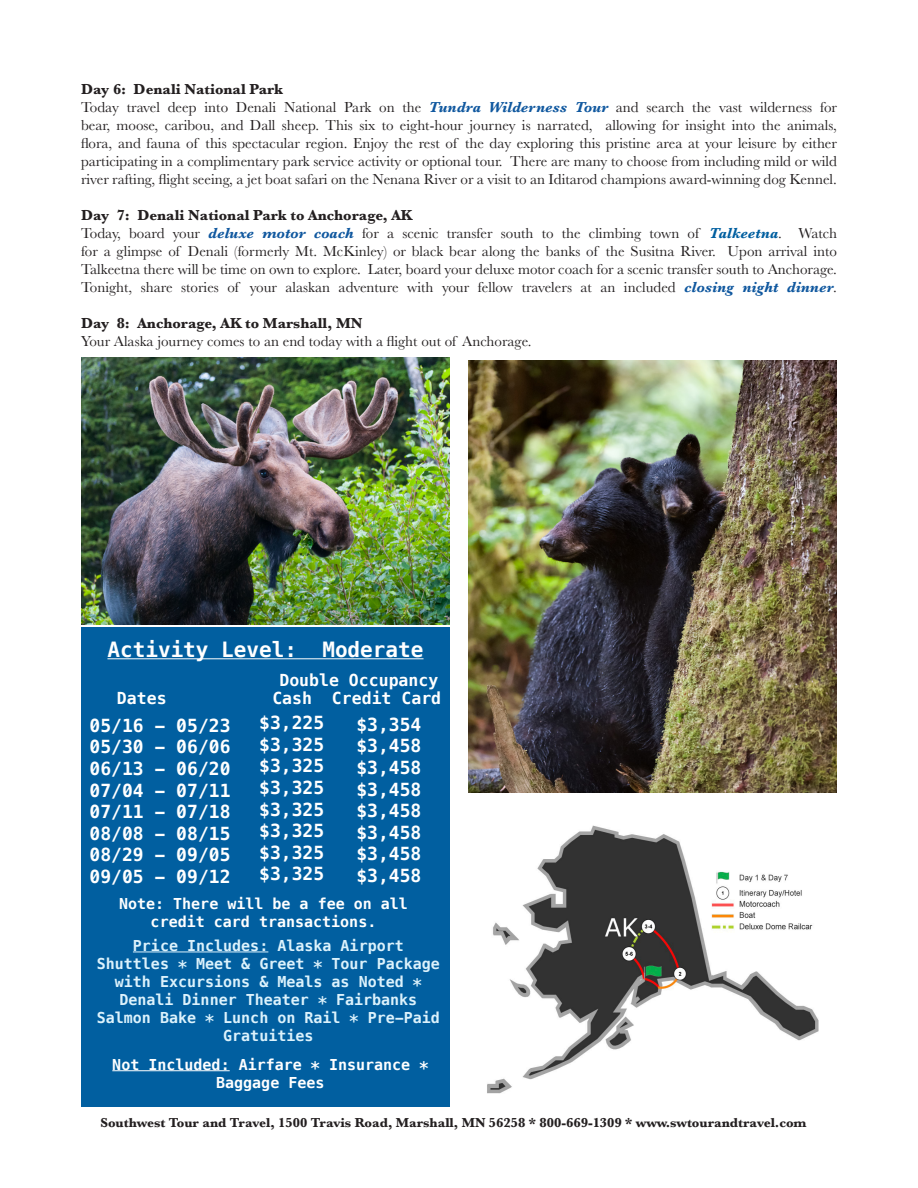
<style>
.page{position:relative;width:918px;height:1188px;background:#fff}
.page>*{position:absolute;margin:0;border:0;box-sizing:border-box;transform-origin:0 0}
.t1{font:700 21px "Menlo";color:#fff}
.t2{font:700 18px "Menlo";color:#fff}
.t3{font:700 16.5px "Menlo";color:#fff}
.t4{font:15px/18px "Baskerville";color:#231f20}
.t5{font:700 15px/18px "Menlo";color:#dcf2fc;text-align:center}
.t6{font:700 15px "Baskerville";color:#231f20}
.t7{font:700 15px/18px "Menlo";color:#fff;text-align:center}
.t8{font:700 13.5px "Baskerville";color:#231f20}
.s1{font-weight:700;font-style:italic;color:#10589f}
.s2{font-weight:700;font-style:italic;color:#015fa0}
</style>
<div class="page">
<div style="left:81px;top:627px;width:369px;height:480px;background:#015fa0"></div>
<hr style="left:107px;top:658px;width:317px;height:1px;background:#fff">
<img style="left:468px;top:361px;width:369px;height:432px">
<img style="left:487px;top:825px;width:332px;height:269px">
<hr style="left:133px;top:952px;width:135px;height:1px;background:#dcf2fc">
<hr style="left:112px;top:1070px;width:118px;height:1px;background:#fff">
<img style="left:81px;top:357px;width:369px;height:267px">
<p class="t6" style="left:81px;top:79px;width:204px">Day 6: Denali National Park</p>
<p class="t4" style="left:81px;top:99px;width:758px">Today travel deep into Denali National Park on the <span class="s1">Tundra Wilderness Tour</span> and search the vast wilderness for bear, moose, caribou, and Dall sheep. This six to eight-hour journey is narrated, allowing for insight into the animals,</p>
<p class="t4" style="left:81px;top:135px;width:758px">flora, and fauna of this spectacular region. Enjoy the rest of the day exploring this pristine area at your leisure by either</p>
<p class="t4" style="left:81px;top:153px;width:758px">participating in a complimentary park service activity or optional tour. There are many to choose from including mild or wild river rafting, flight seeing, a jet boat safari on the Nenana River or a visit to an Iditarod champions award-winning dog Kennel.</p>
<p class="t6" style="left:81px;top:205px;width:333px">Day 7: Denali National Park to Anchorage, AK</p>
<p class="t4" style="left:81px;top:225px;width:758px">Today, board your <span class="s1">deluxe motor coach</span> for a scenic transfer south to the climbing town of <span class="s2">Talkeetna</span>. Watch for a glimpse of Denali (formerly Mt. McKinley) or black bear along the banks of the Susitna River. Upon arrival into</p>
<p class="t4" style="left:81px;top:261px;width:757px">Talkeetna there will be time on own to explore. Later, board your deluxe motor coach for a scenic transfer south to Anchorage.</p>
<p class="t4" style="left:81px;top:279px;width:757px">Tonight, share stories of your alaskan adventure with your fellow travelers at an included <span class="s1">closing night dinner</span>.</p>
<p class="t6" style="left:81px;top:313px;width:283px">Day 8: Anchorage, AK to Marshall, MN</p>
<p class="t4" style="left:81px;top:333px;width:452px">Your Alaska journey comes to an end today with a flight out of Anchorage.</p>
<p class="t1" style="left:107px;top:635px;width:318px">Activity Level: Moderate</p>
<p class="t3" style="left:279px;top:669px;width:160px">Double Occupancy</p>
<p class="t3" style="left:117px;top:687px;width:51px">Dates</p>
<p class="t3" style="left:272px;top:687px;width:170px">Cash Credit Card</p>
<p class="t2" style="left:90px;top:713px;width:142px">05/16 - 05/23</p>
<p class="t2" style="left:90px;top:735px;width:142px">05/30 - 06/06</p>
<p class="t2" style="left:90px;top:756px;width:142px">06/13 - 06/20</p>
<p class="t2" style="left:90px;top:778px;width:142px">07/04 - 07/11</p>
<p class="t2" style="left:90px;top:799px;width:142px">07/11 - 07/18</p>
<p class="t2" style="left:90px;top:821px;width:142px">08/08 - 08/15</p>
<p class="t2" style="left:90px;top:843px;width:142px">08/29 - 09/05</p>
<p class="t2" style="left:90px;top:864px;width:142px">09/05 - 09/12</p>
<p class="t2" style="left:259px;top:710px;width:67px">$3,225</p>
<p class="t2" style="left:259px;top:732px;width:67px">$3,325</p>
<p class="t2" style="left:259px;top:753px;width:67px">$3,325</p>
<p class="t2" style="left:259px;top:775px;width:67px">$3,325</p>
<p class="t2" style="left:259px;top:797px;width:67px">$3,325</p>
<p class="t2" style="left:259px;top:818px;width:67px">$3,325</p>
<p class="t2" style="left:259px;top:840px;width:67px">$3,325</p>
<p class="t2" style="left:259px;top:861px;width:67px">$3,325</p>
<p class="t2" style="left:356px;top:712px;width:67px">$3,354</p>
<p class="t2" style="left:356px;top:733px;width:67px">$3,458</p>
<p class="t2" style="left:356px;top:755px;width:67px">$3,458</p>
<p class="t2" style="left:356px;top:777px;width:67px">$3,458</p>
<p class="t2" style="left:356px;top:798px;width:67px">$3,458</p>
<p class="t2" style="left:356px;top:820px;width:67px">$3,458</p>
<p class="t2" style="left:356px;top:841px;width:67px">$3,458</p>
<p class="t2" style="left:356px;top:863px;width:67px">$3,458</p>
<p class="t7" style="left:119px;top:895px;width:290px">Note: There will be a fee on all</p>
<p class="t7" style="left:151px;top:913px;width:227px">credit card transactions.</p>
<p class="t5" style="left:133px;top:937px;width:272px">Price Includes: Alaska Airport</p>
<p class="t5" style="left:97px;top:955px;width:345px">Shuttles * Meet &amp; Greet * Tour Package with Excursions &amp; Meals as Noted *</p>
<p class="t5" style="left:97px;top:991px;width:345px">Denali Dinner Theater * Fairbanks<br>Salmon Bake * Lunch on Rail * Pre-Paid<br>Gratuities</p>
<p class="t7" style="left:112px;top:1056px;width:318px">Not Included: Airfare * Insurance *<br>Baggage Fees</p>
<p class="t8" style="left:100px;top:1113px;width:708px">Southwest Tour and Travel, 1500 Travis Road, Marshall, MN 56258 * 800-669-1309 * www.swtourandtravel.com</p>
</div>
